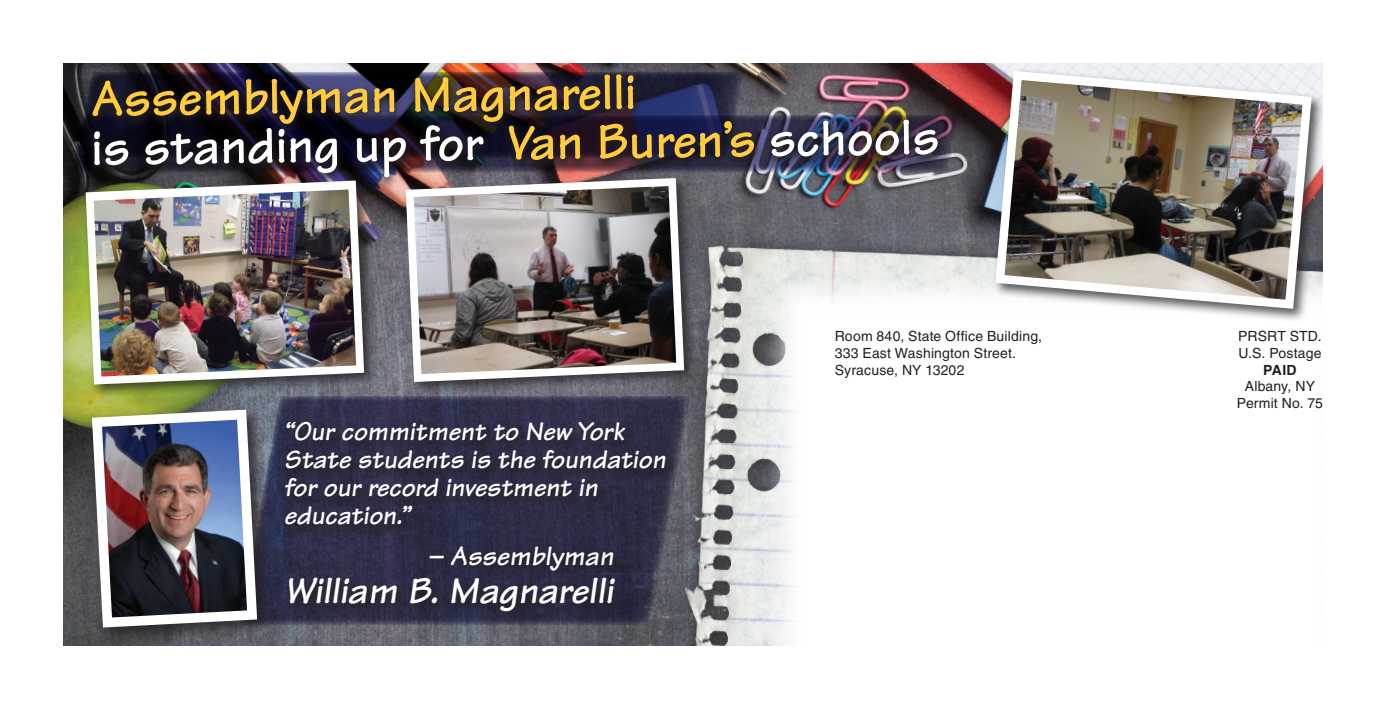
<style>
.page{position:relative;width:1386px;height:709px;background:#fff}
.page>*{position:absolute;margin:0;border:0;box-sizing:border-box;transform-origin:0 0}
.t1{font:700 52.5px "Tekton";color:#fff}
.t2{font:700 52.5px "Tekton";color:#fecc3c}
.t3{font:italic 700 38.5px "Tekton";color:#fff}
.t4{font:italic 700 28px "Tekton";color:#fff}
.t5{font:italic 700 26.95px/28px "Tekton";color:#fff}
.SM_Return-Address{font:14px/16.8px "Helvetica";letter-spacing:.015em;color:#231f20}
.SM_Indicia{font:14px "Helvetica";letter-spacing:.01em;color:#231f20}
.SM_Indicia-2{font:700 14px "Helvetica";color:#231f20}
.s1{color:#fecc3c}
</style>
<div class="page">
<img style="left:63px;top:63px;width:1260px;height:583px">
<img style="left:665px;top:231px;width:326px;height:415px">
<svg style="left:763px;top:270px;width:228px;height:376px;fill:#eef0ee"></svg>
<div style="left:794px;top:300px;width:534px;height:383px;background:#fff"></div>
<div style="left:82px;top:177px;width:296px;height:221px;background:#231f20;opacity:.75"></div>
<img style="left:82px;top:177px;width:286px;height:211px">
<div style="left:402px;top:175px;width:296px;height:221px;background:#231f20;opacity:.75"></div>
<img style="left:402px;top:189px;width:286px;height:197px">
<div style="left:992px;top:68px;width:333px;height:255px;background:#231f20;opacity:.75"></div>
<img style="left:991px;top:66px;width:325px;height:247px">
<svg style="left:72px;top:115px;width:887px;height:58px;background:#37323a"></svg>
<svg style="left:239px;top:396px;width:452px;height:229px;background:#3e3f54"></svg>
<img style="left:85px;top:70px;width:861px;height:119px">
<svg style="left:286px;top:542px;width:343px;height:84px;background:#2d2c43"></svg>
<div style="left:88px;top:405px;width:186px;height:239px;background:#231f20;opacity:.75"></div>
<img style="left:87px;top:404px;width:175px;height:228px">
<svg style="left:282px;top:418px;width:398px;height:121px;background:#2d2c43"></svg>
<p class="t2" style="left:90px;top:67px;width:547px;rotate:-1deg">Assemblyman Magnarelli</p>
<p class="t1" style="left:91px;top:116px;width:850px;rotate:-1deg">is standing up for <span class="s1">Van Buren’s</span> schools</p>
<p class="t5" style="left:284px;top:418px;width:383px">“Our commitment to New York<br>State students is the foundation for our record investment in education.”</p>
<p class="t4" style="left:429px;top:538px;width:186px">– Assemblyman</p>
<p class="t3" style="left:286px;top:566px;width:329px">William B. Magnarelli</p>
<p class="SM_Return-Address" style="left:835px;top:327px;width:209px">Room 840, State Office Building,<br>333 East Washington Street.</p>
<p class="SM_Return-Address" style="left:835px;top:361px;width:131px">Syracuse, NY 13202</p>
<p class="SM_Indicia" style="left:1238px;top:328px;width:85px">PRSRT STD.</p>
<p class="SM_Indicia" style="left:1238px;top:345px;width:85px">U.S. Postage</p>
<p class="SM_Indicia-2" style="left:1263px;top:361px;width:35px">PAID</p>
<p class="SM_Indicia" style="left:1245px;top:378px;width:72px">Albany, NY</p>
<p class="SM_Indicia" style="left:1237px;top:395px;width:88px">Permit No. 75</p>
</div>
